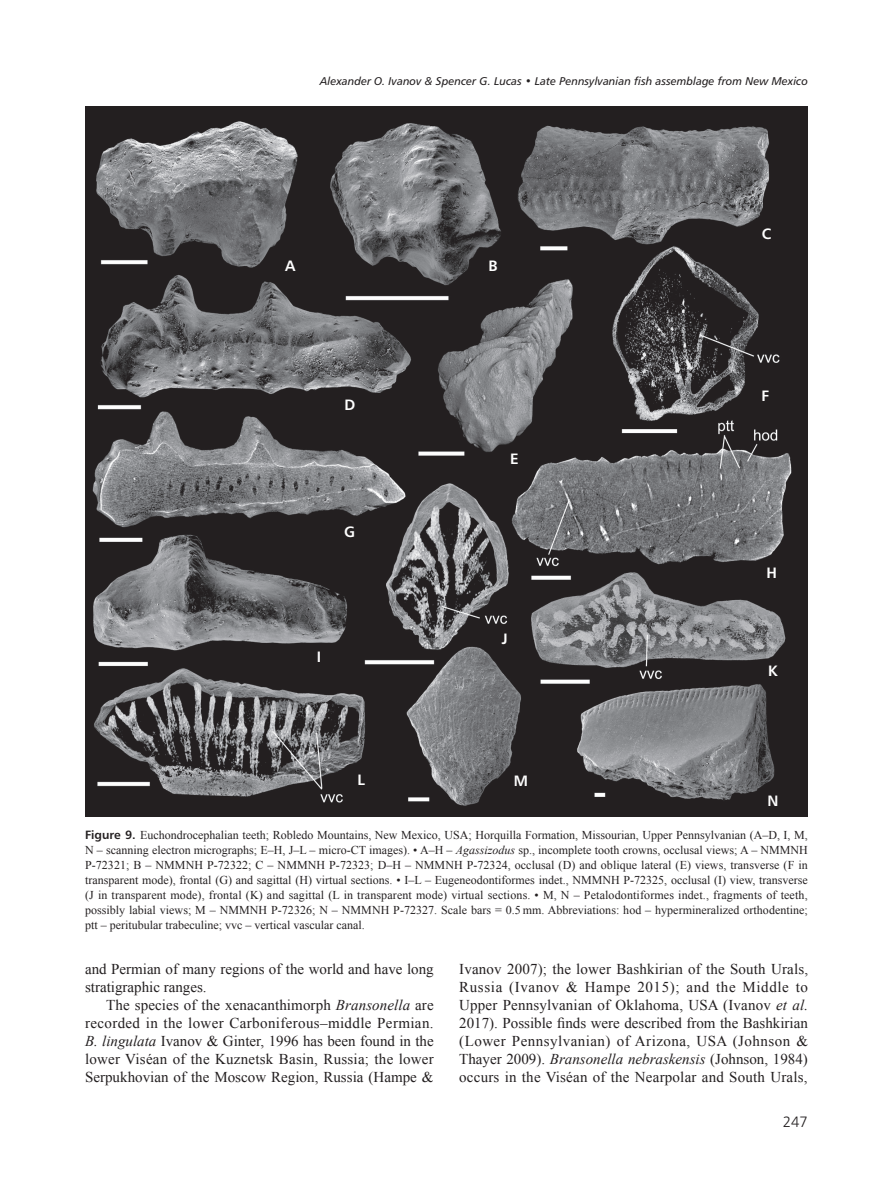
<style>
.page{position:relative;width:893px;height:1191px;background:#fff}
.page>*{position:absolute;margin:0;border:0;box-sizing:border-box;transform-origin:0 0}
.t1{font:15px/18px "Times New Roman";color:#231f20;text-align:justify}
.t2{font:15px "Humanist 777 BTCE Bold B";color:#fff}
.t3{font:15px "Humanist 777 BTCE Light B";color:#231f20}
.t4{font:12px/15px "Times New Roman";color:#231f20;text-align:justify}
.t5{font:11.25px "Humanist 777 BTCE Italic B";color:#231f20}
.s1{font-family:"Humanist 777 BTCE Bold B"}
.s2{font-style:italic}
</style>
<div class="page">
<img style="left:85px;top:106px;width:723px;height:710px">
<p class="t5" style="left:320px;top:74px;width:489px">Alexander O. Ivanov &amp; Spencer G. Lucas • Late Pennsylvanian fish assemblage from New Mexico</p>
<p class="t2" style="left:285px;top:255px;width:12px">A</p>
<p class="t2" style="left:489px;top:255px;width:11px">B</p>
<p class="t2" style="left:344px;top:395px;width:12px">D</p>
<p class="t2" style="left:344px;top:522px;width:13px">G</p>
<p class="t2" style="left:317px;top:647px;width:6px">I</p>
<p class="t2" style="left:510px;top:449px;width:10px">E</p>
<p class="t2" style="left:502px;top:629px;width:7px">J</p>
<p class="t2" style="left:358px;top:770px;width:9px">L</p>
<p class="t2" style="left:514px;top:770px;width:16px">M</p>
<p class="t2" style="left:762px;top:224px;width:11px">C</p>
<p class="t2" style="left:761px;top:386px;width:9px">F</p>
<p class="t2" style="left:766px;top:562px;width:12px">H</p>
<p class="t2" style="left:768px;top:660px;width:11px">K</p>
<p class="t2" style="left:767px;top:791px;width:13px">N</p>
<p class="t4" style="left:85px;top:827px;width:724px"><span class="s1">Figure 9.</span> Euchondrocephalian teeth; Robledo Mountains, New Mexico, USA; Horquilla Formation, Missourian, Upper Pennsylvanian (A–D, I, M, N – scanning electron micrographs; E–H, J–L – micro-CT images). • A–H – <span class="s2">Agassizodus</span> sp., incomplete tooth crowns, occlusal views; A – NMMNH P-72321; B – NMMNH P-72322; C – NMMNH P-72323; D–H – NMMNH P-72324, occlusal (D) and oblique lateral (E) views, transverse (F in transparent mode), frontal (G) and sagittal (H) virtual sections. • I–L – Eugeneodontiformes indet., NMMNH P-72325, occlusal (I) view, transverse (J in transparent mode), frontal (K) and sagittal (L in transparent mode) virtual sections. • M, N – Petalodontiformes indet., fragments of teeth, possibly labial views; M – NMMNH P-72326; N – NMMNH P-72327. Scale bars = 0.5mm. Abbreviations: hod – hypermineralized orthodentine; ptt – peritubular trabeculine; vvc – vertical vascular canal.</p>
<p class="t1" style="left:85px;top:959px;width:350px">and Permian of many regions of the world and have long stratigraphic ranges.</p>
<p class="t1" style="left:85px;top:995px;width:350px;text-indent:21px">The species of the xenacanthimorph <span class="s2">Bransonella</span> are recorded in the lower Carboniferous–middle Permian.<br><span class="s2">B. lingulata</span> Ivanov &amp; Ginter, 1996 has been found in the lower Viséan of the Kuznetsk Basin, Russia; the lower Serpukhovian of the Moscow Region, Russia (Hampe &amp;</p>
<p class="t1" style="left:459px;top:959px;width:350px">Ivanov 2007); the lower Bashkirian of the South Urals, Russia (Ivanov &amp; Hampe 2015); and the Middle to Upper Pennsylvanian of Oklahoma, USA (Ivanov <span class="s2">et al.<br></span>2017). Possible finds were described from the Bashkirian (Lower Pennsylvanian) of Arizona, USA (Johnson &amp; Thayer 2009). <span class="s2">Bransonella nebraskensis</span> (Johnson, 1984) occurs in the Viséan of the Nearpolar and South Urals,</p>
<p class="t3" style="left:783px;top:1112px;width:27px">247</p>
</div>
